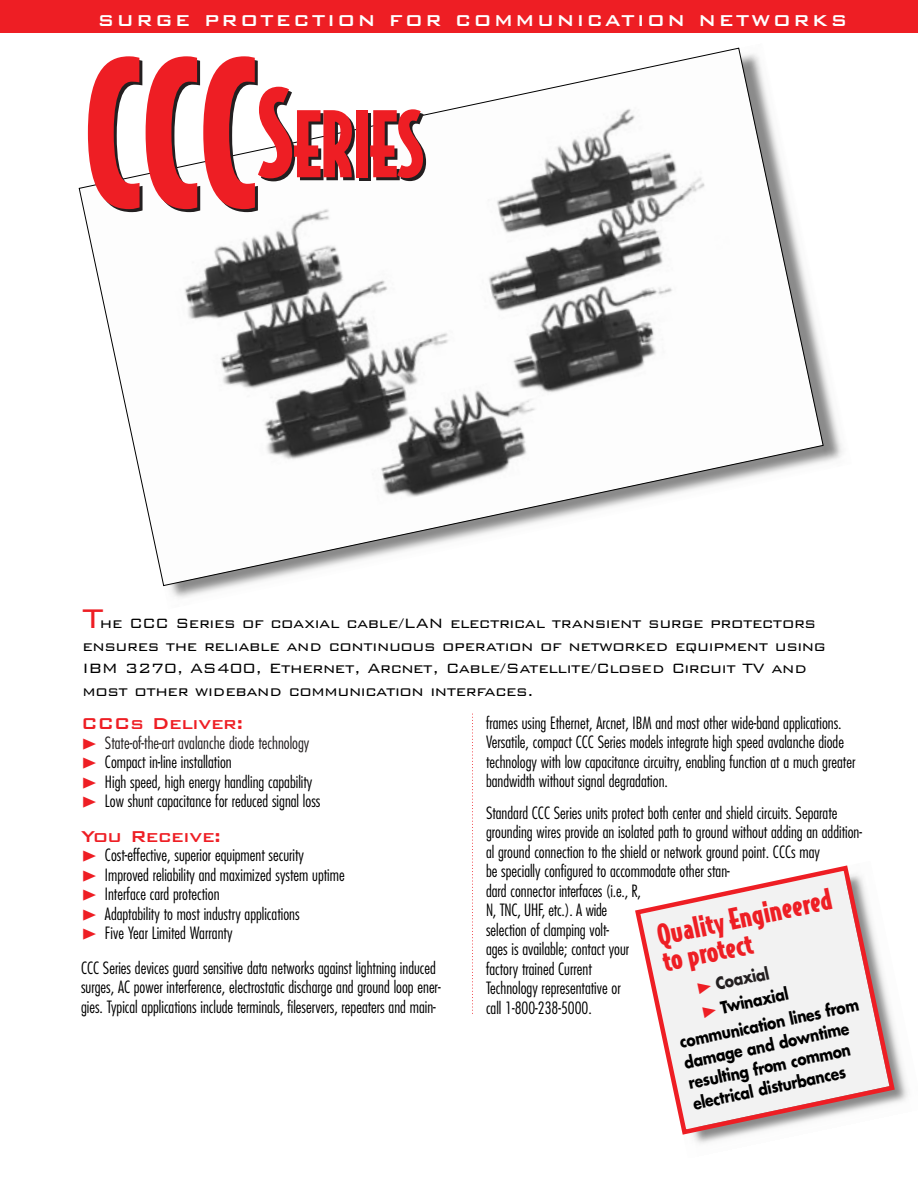
<style>
.page{position:relative;width:918px;height:1188px;background:#fff}
.page>*{position:absolute;margin:0;border:0;box-sizing:border-box;transform-origin:0 0}
.t1{font:900 84.3px "OPTI Jake";letter-spacing:-.025em;color:#ee1e24;scale:.85 1}
.t2{font:900 27px/27px "OPTI Jake";color:#ee1e24}
.t3{font:500 21px "Bank Gothic BT";letter-spacing:.095em;color:#fff}
.t4{font:500 21px "Bank Gothic BT";letter-spacing:-.025em;color:#ee1e24}
.t5{font:300 18px/22.5px "Bank Gothic BT";letter-spacing:-.025em;color:#000}
.t6{font:300 condensed 16.5px/19.5px "Futura";color:#000}
.t7{font:700 16.5px/21px "Futura";color:#000;scale:.85 1}
.s1{font-size:187.5px}
.s2{font-size:112.5px}
.s3{font-size:36px;color:#ee1e24}
.s4{font-family:"Zeal";font-weight:400;font-stretch:normal;color:#ee1e24}
.s5{color:#231f20}
.s6{font-family:"Zeal";font-weight:400;color:#ee1e24}
</style>
<div class="page">
<div style="left:0;top:0;width:918px;height:33px;background:#ee1e24"></div>
<svg style="left:78px;top:47px;width:746px;height:539px"></svg>
<svg style="left:472px;top:714px;width:1px;height:300px"></svg>
<img style="left:694px;top:1043px;width:214px;height:101px">
<svg style="left:635px;top:865px;width:262px;height:272px"></svg>
<p class="t3" style="left:98px;top:6px;width:751px">SURGE PROTECTION FOR COMMUNICATION NETWORKS</p>
<h1 class="t1" style="left:82px;top:102px;width:404px"><span class="s1">CCC</span><span class="s2">S</span>ERIES</h1>
<p class="t5" style="left:82px;top:611px;width:745px"><span class="s3">T</span>he CCC Series of coaxial cable/LAN electrical transient surge protectors ensures the reliable and continuous operation of networked equipment using IBM 3270, AS400, Ethernet, Arcnet, Cable/Satellite/Closed Circuit TV and most other wideband communication interfaces.</p>
<p class="t4" style="left:81px;top:710px;width:164px">CCCs Deliver:</p>
<p class="t6" style="left:81px;top:734px;width:241px"><span class="s4">®</span> <span class="s5">State-of-the-art avalanche diode technology </span><span class="s4">®</span> Compact in-line installation<br><span class="s4">®</span> High speed, high energy handling capability <span class="s4">®</span> Low shunt capacitance for reduced signal loss</p>
<p class="t4" style="left:81px;top:822px;width:142px">You Receive:</p>
<p class="t6" style="left:81px;top:846px;width:265px"><span class="s4">®</span> Cost-effective, superior equipment security<br><span class="s4">®</span> Improved reliability and maximized system uptime <span class="s4">®</span> Interface card protection<br><span class="s4">®</span> Adaptability to most industry applications<br><span class="s4">®</span> Five Year Limited Warranty</p>
<p class="t6" style="left:81px;top:959px;width:361px">CCC Series devices guard sensitive data networks against lightning induced surges, AC power interference, electrostatic discharge and ground loop ener&shy;gies. Typical applications include terminals, fileservers, repeaters and main-</p>
<p class="t6" style="left:486px;top:714px;width:371px">frames using Ethernet, Arcnet, IBM and most other wide-band applications.<br>Versatile, compact CCC Series models integrate high speed avalanche diode technology with low capacitance circuitry, enabling function at a much greater bandwidth without signal degradation.</p>
<p class="t6" style="left:486px;top:804px;width:378px">Standard CCC Series units protect both center and shield circuits. Separate grounding wires provide an isolated path to ground without adding an addition&shy;al ground connection to the shield or network ground point. CCCs may<br>be specially configured to accommodate other stan-<br>dard connector interfaces (i.e., R,<br>N, TNC, UHF, etc.). A wide<br>selection of clamping volt-<br>ages is available; contact your<br>factory trained Current<br>Technology representative or<br>call 1-800-238-5000.</p>
<h2 class="t2" style="left:654px;top:922px;width:180px;rotate:-12deg">Quality Engineered to protect</h2>
<p class="t7" style="left:694px;top:978px;width:107px;line-height:24px;rotate:-12deg"><span class="s6">®</span> <span class="s5">Coaxial </span><span class="s6">®</span> Twinaxial</p>
<p class="t7" style="left:678px;top:1033px;width:216px;rotate:-12deg">communication lines from damage and downtime resulting from common electrical disturbances</p>
</div>
